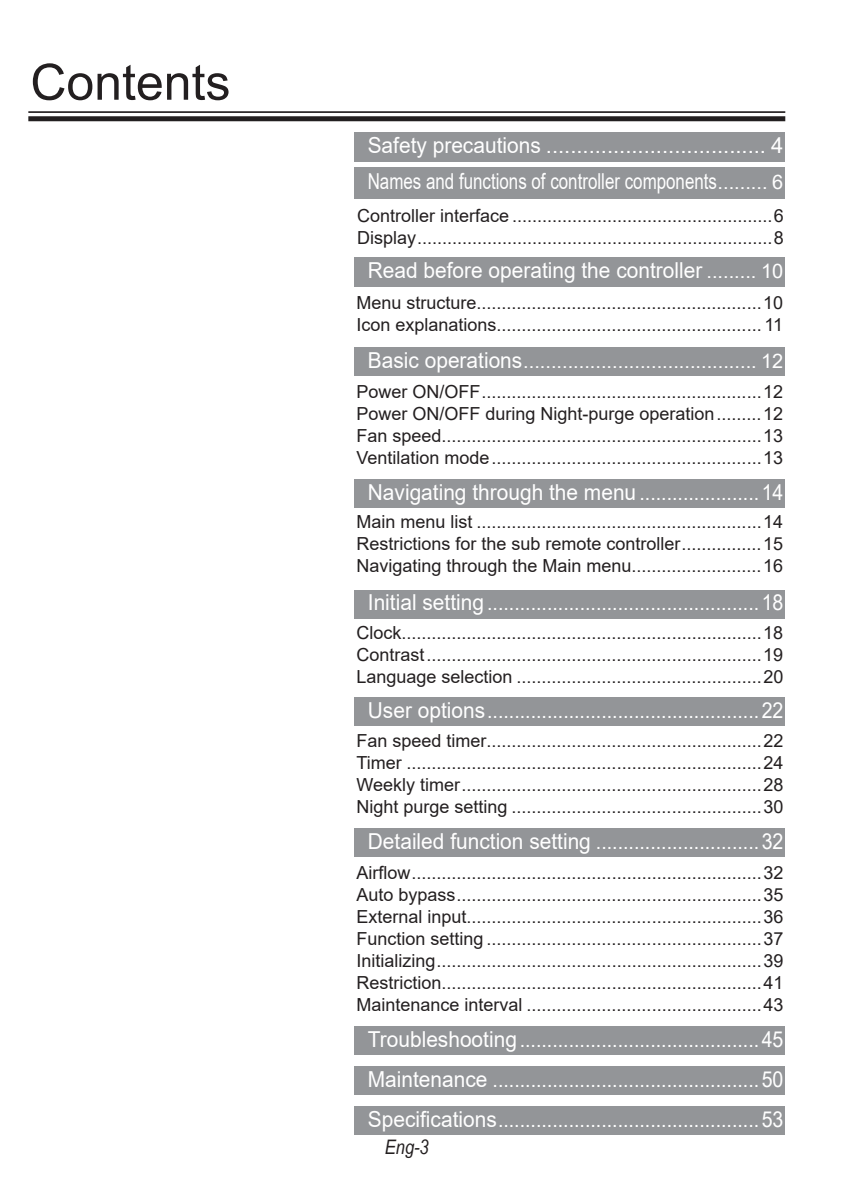
<style>
.page{position:relative;width:842px;height:1191px;background:#fff}
.page>*{position:absolute;margin:0;border:0;box-sizing:border-box;transform-origin:0 0}
.t1{font:50px "Arial";color:#231f20}
.t2{font:22px/36.2px "Arial";color:#fff;scale:.95 1}
.t3{font:20px "Arial";color:#fff}
.t4{font:italic 20px "Arial Narrow";color:#231f20}
.t5{font:18px/22px "Arial";color:#231f20}
.s1{font-size:22px}
</style>
<div class="page">
<hr style="left:28px;top:111px;width:757px;height:2px;background:#231f20">
<div style="left:28px;top:116px;width:757px;height:5px;background:#231f20"></div>
<div style="left:354px;top:132px;width:431px;height:30px;background:#939598"></div>
<div style="left:354px;top:167px;width:431px;height:31px;background:#939598"></div>
<div style="left:354px;top:347px;width:431px;height:29px;background:#939598"></div>
<div style="left:354px;top:1066px;width:431px;height:28px;background:#939598"></div>
<div style="left:354px;top:1026px;width:431px;height:28px;background:#939598"></div>
<div style="left:354px;top:1106px;width:431px;height:28px;background:#939598"></div>
<div style="left:354px;top:257px;width:431px;height:29px;background:#939598"></div>
<div style="left:354px;top:479px;width:431px;height:28px;background:#939598"></div>
<div style="left:354px;top:590px;width:431px;height:28px;background:#939598"></div>
<div style="left:354px;top:697px;width:431px;height:29px;background:#939598"></div>
<div style="left:354px;top:828px;width:431px;height:28px;background:#939598"></div>
<h1 class="t1" style="left:30px;top:48px;width:202px">Contents</h1>
<p class="t2" style="left:368px;top:127px;width:439px">Safety precautions .................................... 4<br>Names and functions of controller components</p>
<p class="t3" style="left:772px;top:168px;width:13px">6</p>
<p class="t5" style="left:357px;top:205px;width:428px">Controller interface ....................................................6<br>Display.......................................................................8</p>
<p class="t2" style="left:368px;top:252px;width:354px">Read before operating the controller</p>
<p class="t3" style="left:761px;top:257px;width:24px">10</p>
<p class="t5" style="left:356px;top:291px;width:428px">Menu structure.........................................................10<br>Icon explanations..................................................... 11</p>
<p class="t3" style="left:368px;top:347px;width:417px"><span class="s1">Basic operations</span>.......................................... 12</p>
<p class="t5" style="left:356px;top:380px;width:428px">Power ON/OFF........................................................12<br>Power ON/OFF during Night-purge operation</p>
<p class="t5" style="left:356px;top:402px;width:428px;text-align:justify;text-indent:407px">12<br>Fan speed................................................................13<br>Ventilation mode......................................................13</p>
<p class="t2" style="left:368px;top:474px;width:439px">Navigating through the menu ......................14</p>
<p class="t5" style="left:356px;top:511px;width:428px">Main menu list .........................................................14<br>Restrictions for the sub remote controller</p>
<p class="t5" style="left:356px;top:533px;width:428px;text-align:right">15<br>Navigating through the Main menu..........................16</p>
<p class="t2" style="left:368px;top:584px;width:439px">Initial setting ..................................................18</p>
<p class="t5" style="left:356px;top:621px;width:428px;text-align:justify">Clock........................................................................18<br>Contrast...................................................................19<br>Language selection .................................................20</p>
<p class="t2" style="left:368px;top:692px;width:439px">User options..................................................22</p>
<p class="t5" style="left:356px;top:729px;width:428px;text-align:justify">Fan speed timer.......................................................22<br>Timer .......................................................................24<br>Weekly timer............................................................28<br>Night purge setting ..................................................30</p>
<p class="t2" style="left:368px;top:822px;width:439px">Detailed function setting ..............................32</p>
<p class="t5" style="left:356px;top:861px;width:428px;text-align:justify">Airflow......................................................................32<br>Auto bypass.............................................................35<br>External input...........................................................36<br>Function setting .......................................................37<br>Initializing.................................................................39<br>Restriction................................................................41<br>Maintenance interval ...............................................43</p>
<p class="t2" style="left:368px;top:1021px;width:439px">Troubleshooting............................................45</p>
<p class="t2" style="left:368px;top:1060px;width:439px">Maintenance .................................................50</p>
<p class="t2" style="left:368px;top:1100px;width:439px">Specifications................................................53</p>
<p class="t4" style="left:385px;top:1133px;width:45px">Eng-3</p>
</div>
